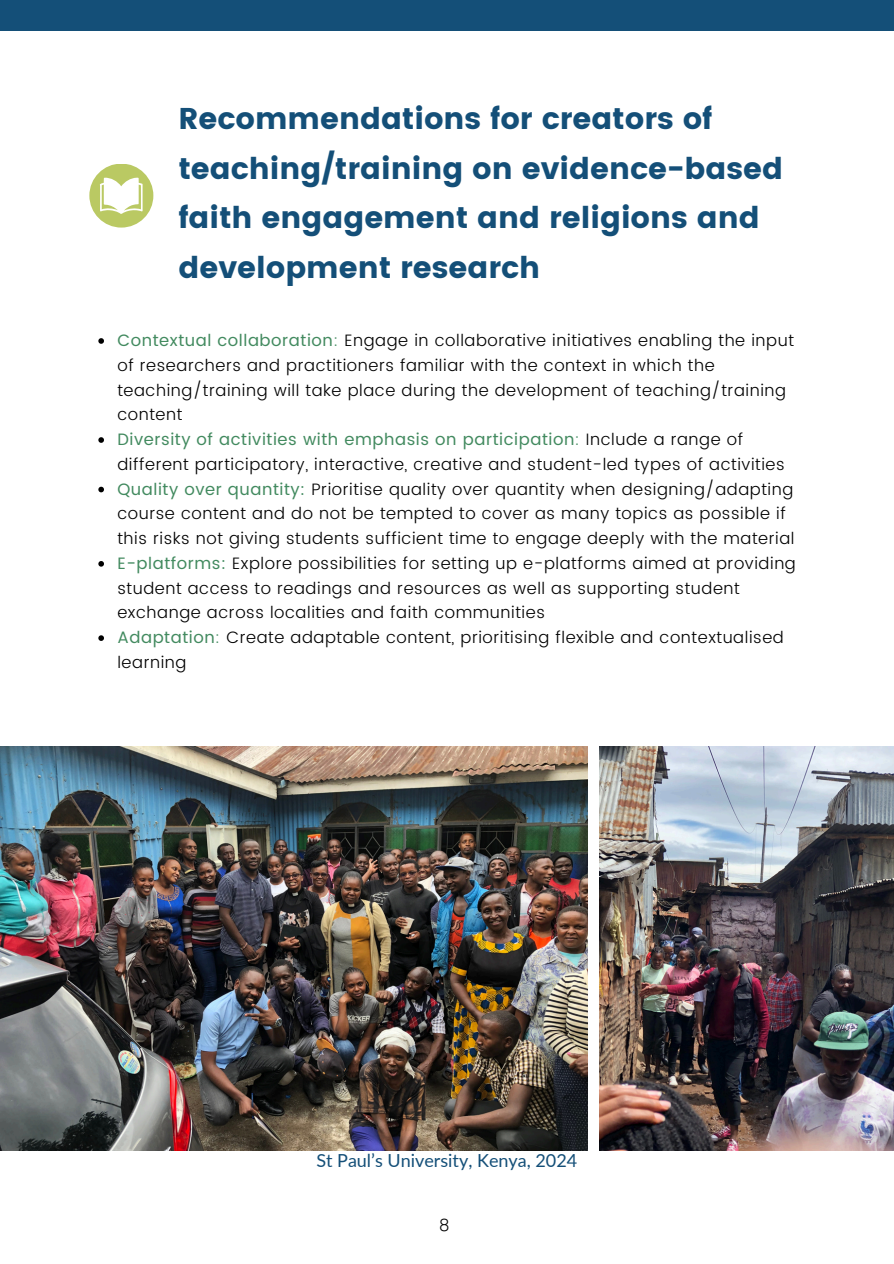
<style>
.page{position:relative;width:894px;height:1264px;background:#fff}
.page>*{position:absolute;margin:0;border:0;box-sizing:border-box;transform-origin:0 0}
.t1{font:30px/49.5px "Poppins";color:#144f78}
.t2{font:18px "Lato";color:#144f78}
.t3{font:300 16.5px/24.8px "Poppins";letter-spacing:.035em;color:#000}
.s1{font-weight:400;color:#428a5f}
.s2{color:#428a5f}
</style>
<div class="page">
<div style="left:0;top:0;width:893px;height:31px;background:#144f78"></div>
<div style="left:89px;top:164px;width:64px;height:63px;background:#bac963;border-radius:50%"></div>
<svg style="left:100px;top:177px;width:42px;height:36px"></svg>
<svg style="left:98px;top:338px;width:6px;height:6px"></svg>
<svg style="left:98px;top:437px;width:6px;height:6px"></svg>
<svg style="left:98px;top:486px;width:6px;height:6px"></svg>
<svg style="left:98px;top:561px;width:6px;height:5px"></svg>
<svg style="left:98px;top:635px;width:6px;height:6px"></svg>
<img style="left:0;top:746px;width:587px;height:404px">
<img style="left:599px;top:746px;width:294px;height:404px">
<p class="t1" style="left:178px;top:94px;width:605px">Recommendations for creators of teaching/training on evidence-based faith engagement and religions and development research</p>
<p class="t3" style="left:117px;top:328px;width:677px"><span class="s1">Contextual collaboration</span><span class="s2">:</span> Engage in collaborative initiatives enabling the input of researchers and practitioners familiar with the context in which the teaching/training will take place during the development of teaching/training content</p>
<p class="t3" style="left:117px;top:427px;width:668px"><span class="s1">Diversity of activities with emphasis on participation</span><span class="s2">:</span> Include a range of different participatory, interactive, creative and student-led types of activities</p>
<p class="t3" style="left:117px;top:476px;width:678px"><span class="s1">Quality over quantity:</span> Prioritise quality over quantity when designing/adapting course content and do not be tempted to cover as many topics as possible if this risks not giving students sufficient time to engage deeply with the material</p>
<p class="t3" style="left:117px;top:551px;width:679px"><span class="s1">E-platforms:</span> Explore possibilities for setting up e-platforms aimed at providing student access to readings and resources as well as supporting student exchange across localities and faith communities</p>
<p class="t3" style="left:117px;top:625px;width:667px"><span class="s1">Adaptation</span><span class="s2">:</span> Create adaptable content, prioritising flexible and contextualised learning</p>
<p class="t2" style="left:316px;top:1149px;width:262px">St Paul’s University, Kenya, 2024</p>
<h1 class="t3" style="left:439px;top:1212px;width:12px">8</h1>
</div>
